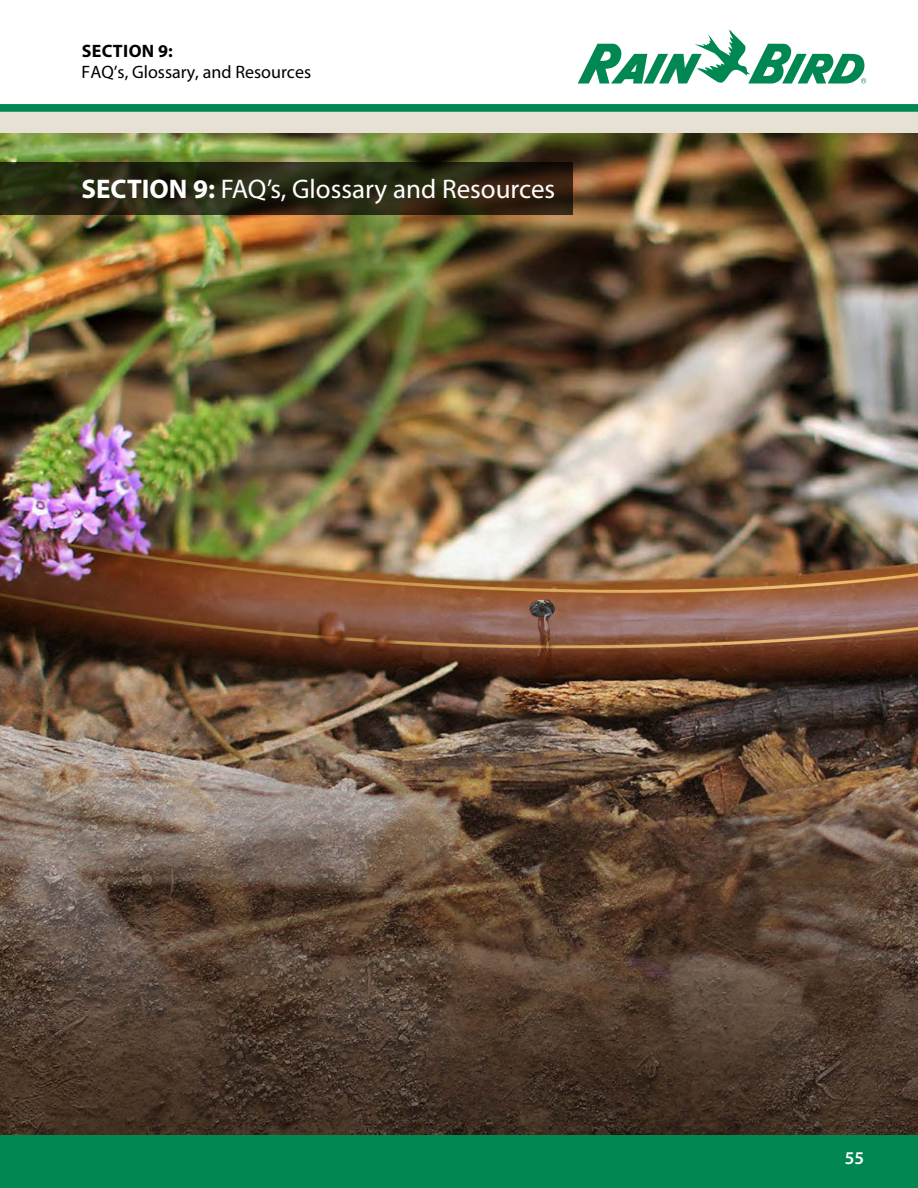
<style>
.page{position:relative;width:918px;height:1188px;background:#fff}
.page>*{position:absolute;margin:0;border:0;box-sizing:border-box;transform-origin:0 0}
.t1{font:27px "Myriad Pro";color:#fff}
.t2{font:18px "Myriad Pro";color:#000}
.t3{font:700 18px "Myriad Pro";letter-spacing:.02em;color:#000}
.t4{font:600 18px "Myriad Pro";color:#fff}
.s1{font-weight:700}
</style>
<div class="page">
<svg style="left:578px;top:30px;width:288px;height:54px"></svg>
<div style="left:0;top:1134px;width:918px;height:54px;background:#008752"></div>
<div style="left:0;top:108px;width:918px;height:27px;background:#e7e1d5"></div>
<div style="left:0;top:104px;width:918px;height:8px;background:#008752"></div>
<img style="left:0;top:134px;width:918px;height:1000px">
<svg style="left:0;top:162px;width:572px;height:52px"></svg>
<p class="t3" style="left:82px;top:39px;width:93px">SECTION 9:</p>
<p class="t2" style="left:82px;top:61px;width:231px">FAQ’s, Glossary, and Resources</p>
<p class="t1" style="left:82px;top:173px;width:475px"><span class="s1">SECTION 9:</span> FAQ’s, Glossary and Resources</p>
<p class="t4" style="left:845px;top:1147px;width:21px">55</p>
</div>
